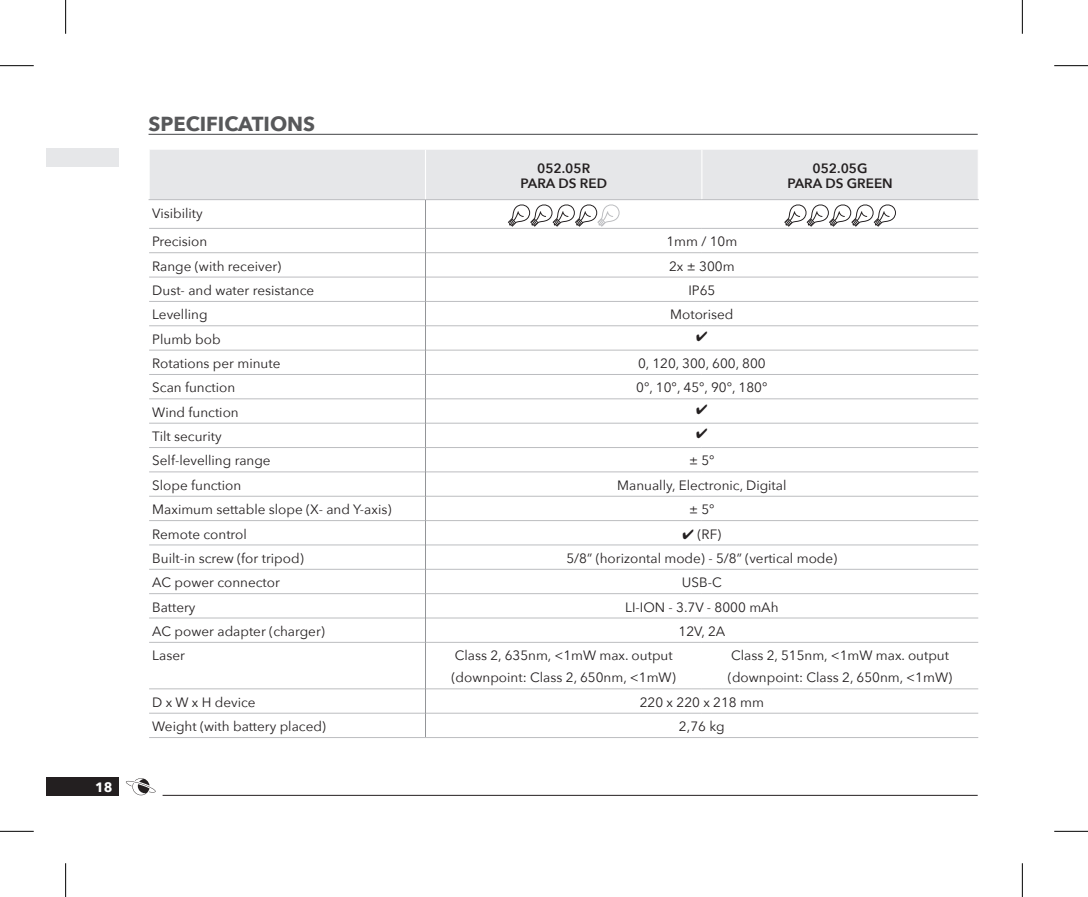
<style>
.page{position:relative;width:1088px;height:897px;background:#fff}
.page>*{position:absolute;margin:0;border:0;box-sizing:border-box;transform-origin:0 0}
.t1{font:700 20.25px "Avenir Next";color:#57585a}
.t2{font:13.5px/22.1px "Avenir Next";color:#231f20}
.t3{font:600 13.5px/15.8px "Avenir Next";color:#231f20;text-align:center}
.t4{font:700 13.5px "Avenir Next";color:#fff}
</style>
<div class="page">
<svg style="left:126px;top:778px;width:30px;height:17px"></svg>
<div style="left:47px;top:776px;width:72px;height:19px;background:#231f20"></div>
<hr style="left:163px;top:795px;width:815px;height:1px;background:#231f20">
<div style="left:47px;top:149px;width:72px;height:18px;background:#e6e7e9"></div>
<hr style="left:149px;top:134px;width:829px;height:1px;background:#57585a">
<div style="left:150px;top:150px;width:828px;height:49px;background:#e6e7e9"></div>
<hr style="left:425px;top:150px;width:1px;height:49px;background:#fff">
<hr style="left:701px;top:150px;width:1px;height:49px;background:#fff">
<hr style="left:149px;top:199px;width:276px;height:1px;background:#bcbdc0">
<hr style="left:425px;top:199px;width:277px;height:1px;background:#bcbdc0">
<hr style="left:702px;top:199px;width:277px;height:1px;background:#bcbdc0">
<hr style="left:149px;top:228px;width:276px;height:1px;background:#bcbdc0">
<hr style="left:426px;top:228px;width:276px;height:1px;background:#bcbdc0">
<hr style="left:702px;top:228px;width:276px;height:1px;background:#bcbdc0">
<hr style="left:149px;top:252px;width:276px;height:1px;background:#bcbdc0">
<hr style="left:426px;top:252px;width:276px;height:1px;background:#bcbdc0">
<hr style="left:702px;top:252px;width:276px;height:1px;background:#bcbdc0">
<hr style="left:149px;top:277px;width:276px;height:1px;background:#bcbdc0">
<hr style="left:426px;top:277px;width:276px;height:1px;background:#bcbdc0">
<hr style="left:702px;top:277px;width:276px;height:1px;background:#bcbdc0">
<hr style="left:149px;top:301px;width:276px;height:1px;background:#bcbdc0">
<hr style="left:426px;top:301px;width:276px;height:1px;background:#bcbdc0">
<hr style="left:702px;top:301px;width:276px;height:1px;background:#bcbdc0">
<hr style="left:149px;top:325px;width:276px;height:1px;background:#bcbdc0">
<hr style="left:426px;top:325px;width:276px;height:1px;background:#bcbdc0">
<hr style="left:702px;top:325px;width:276px;height:1px;background:#bcbdc0">
<hr style="left:149px;top:350px;width:276px;height:1px;background:#bcbdc0">
<hr style="left:426px;top:350px;width:276px;height:1px;background:#bcbdc0">
<hr style="left:702px;top:350px;width:276px;height:1px;background:#bcbdc0">
<hr style="left:149px;top:374px;width:276px;height:1px;background:#bcbdc0">
<hr style="left:426px;top:374px;width:276px;height:1px;background:#bcbdc0">
<hr style="left:702px;top:374px;width:276px;height:1px;background:#bcbdc0">
<hr style="left:149px;top:398px;width:276px;height:1px;background:#bcbdc0">
<hr style="left:426px;top:398px;width:276px;height:1px;background:#bcbdc0">
<hr style="left:702px;top:398px;width:276px;height:1px;background:#bcbdc0">
<hr style="left:149px;top:423px;width:276px;height:1px;background:#bcbdc0">
<hr style="left:426px;top:423px;width:276px;height:1px;background:#bcbdc0">
<hr style="left:702px;top:423px;width:276px;height:1px;background:#bcbdc0">
<hr style="left:149px;top:447px;width:276px;height:1px;background:#bcbdc0">
<hr style="left:426px;top:447px;width:276px;height:1px;background:#bcbdc0">
<hr style="left:702px;top:447px;width:276px;height:1px;background:#bcbdc0">
<hr style="left:149px;top:471px;width:276px;height:1px;background:#bcbdc0">
<hr style="left:426px;top:471px;width:276px;height:1px;background:#bcbdc0">
<hr style="left:702px;top:471px;width:276px;height:1px;background:#bcbdc0">
<hr style="left:149px;top:496px;width:276px;height:1px;background:#bcbdc0">
<hr style="left:426px;top:496px;width:276px;height:1px;background:#bcbdc0">
<hr style="left:702px;top:496px;width:276px;height:1px;background:#bcbdc0">
<hr style="left:149px;top:520px;width:276px;height:1px;background:#bcbdc0">
<hr style="left:426px;top:520px;width:276px;height:1px;background:#bcbdc0">
<hr style="left:702px;top:520px;width:276px;height:1px;background:#bcbdc0">
<hr style="left:149px;top:544px;width:276px;height:1px;background:#bcbdc0">
<hr style="left:426px;top:544px;width:276px;height:1px;background:#bcbdc0">
<hr style="left:702px;top:544px;width:276px;height:1px;background:#bcbdc0">
<hr style="left:149px;top:569px;width:276px;height:1px;background:#bcbdc0">
<hr style="left:426px;top:569px;width:276px;height:1px;background:#bcbdc0">
<hr style="left:702px;top:569px;width:276px;height:1px;background:#bcbdc0">
<hr style="left:149px;top:593px;width:276px;height:1px;background:#bcbdc0">
<hr style="left:426px;top:593px;width:276px;height:1px;background:#bcbdc0">
<hr style="left:702px;top:593px;width:276px;height:1px;background:#bcbdc0">
<hr style="left:149px;top:617px;width:276px;height:1px;background:#bcbdc0">
<hr style="left:426px;top:617px;width:276px;height:1px;background:#bcbdc0">
<hr style="left:702px;top:617px;width:276px;height:1px;background:#bcbdc0">
<hr style="left:149px;top:642px;width:276px;height:1px;background:#bcbdc0">
<hr style="left:426px;top:642px;width:276px;height:1px;background:#bcbdc0">
<hr style="left:702px;top:642px;width:276px;height:1px;background:#bcbdc0">
<hr style="left:149px;top:688px;width:276px;height:1px;background:#bcbdc0">
<hr style="left:426px;top:688px;width:276px;height:1px;background:#bcbdc0">
<hr style="left:702px;top:688px;width:276px;height:1px;background:#bcbdc0">
<hr style="left:149px;top:713px;width:276px;height:1px;background:#bcbdc0">
<hr style="left:426px;top:713px;width:276px;height:1px;background:#bcbdc0">
<hr style="left:702px;top:713px;width:276px;height:1px;background:#bcbdc0">
<hr style="left:149px;top:737px;width:276px;height:1px;background:#bcbdc0">
<hr style="left:425px;top:737px;width:277px;height:1px;background:#bcbdc0">
<hr style="left:702px;top:737px;width:276px;height:1px;background:#bcbdc0">
<svg style="left:425px;top:200px;width:1px;height:442px"></svg>
<hr style="left:425px;top:642px;width:1px;height:47px;background:#939598">
<svg style="left:425px;top:689px;width:1px;height:48px"></svg>
<svg style="left:508px;top:204px;width:112px;height:23px"></svg>
<svg style="left:784px;top:204px;width:112px;height:23px"></svg>
<hr style="left:0;top:65px;width:34px;height:1px;background:#000">
<hr style="left:1054px;top:65px;width:34px;height:1px;background:#000">
<hr style="left:0;top:831px;width:34px;height:1px;background:#000">
<hr style="left:1054px;top:831px;width:34px;height:1px;background:#000">
<hr style="left:65px;top:0;width:1px;height:34px;background:#000">
<hr style="left:65px;top:863px;width:1px;height:34px;background:#000">
<hr style="left:1022px;top:0;width:1px;height:34px;background:#000">
<hr style="left:1022px;top:863px;width:1px;height:34px;background:#000">
<p class="t4" style="left:95px;top:775px;width:19px">18</p>
<h1 class="t1" style="left:149px;top:106px;width:168px">SPECIFICATIONS</h1>
<p class="t2" style="left:152px;top:198px;width:57px;line-height:28.3px">Visibility<br>Precision</p>
<p class="t3" style="left:520px;top:160px;width:88px">052.05R<br>PARA DS RED</p>
<p class="t3" style="left:787px;top:160px;width:107px">052.05G<br>PARA DS GREEN</p>
<p class="t2" style="left:666px;top:230px;width:72px">1mm / 10m</p>
<p class="t2" style="left:152px;top:254px;width:131px">Range (with receiver)</p>
<p class="t2" style="left:669px;top:254px;width:67px">2x ± 300m</p>
<p class="t2" style="left:152px;top:279px;width:163px">Dust- and water resistance</p>
<p class="t2" style="left:688px;top:279px;width:28px">IP65</p>
<p class="t2" style="left:152px;top:303px;width:57px">Levelling</p>
<p class="t2" style="left:670px;top:303px;width:65px">Motorised</p>
<p class="t2" style="left:152px;top:327px;width:70px">Plumb bob</p>
<p class="t2" style="left:152px;top:352px;width:130px">Rotations per minute</p>
<p class="t2" style="left:638px;top:352px;width:129px">0, 120, 300, 600, 800</p>
<p class="t2" style="left:152px;top:376px;width:84px">Scan function</p>
<p class="t2" style="left:636px;top:376px;width:133px">0°, 10°, 45°, 90°, 180°</p>
<p class="t2" style="left:152px;top:400px;width:88px">Wind function</p>
<p class="t2" style="left:152px;top:425px;width:71px">Tilt security</p>
<p class="t2" style="left:152px;top:449px;width:120px">Self-levelling range</p>
<p class="t2" style="left:689px;top:449px;width:27px">± 5°</p>
<p class="t2" style="left:152px;top:473px;width:91px">Slope function</p>
<p class="t2" style="left:617px;top:473px;width:171px">Manually, Electronic, Digital</p>
<p class="t2" style="left:152px;top:498px;width:241px">Maximum settable slope (X- and Y-axis)</p>
<p class="t2" style="left:689px;top:498px;width:27px">± 5°</p>
<p class="t2" style="left:152px;top:522px;width:96px">Remote control</p>
<p class="t2" style="left:682px;top:522px;width:40px">✔ (RF)</p>
<p class="t2" style="left:152px;top:546px;width:153px">Built-in screw (for tripod)</p>
<p class="t2" style="left:566px;top:546px;width:272px">5/8” (horizontal mode) - 5/8” (vertical mode)</p>
<p class="t2" style="left:152px;top:571px;width:129px">AC power connector</p>
<p class="t2" style="left:682px;top:571px;width:41px">USB-C</p>
<p class="t2" style="left:152px;top:595px;width:45px">Battery</p>
<p class="t2" style="left:625px;top:595px;width:155px">LI-ION - 3.7V - 8000 mAh</p>
<p class="t2" style="left:152px;top:619px;width:174px">AC power adapter (charger)</p>
<p class="t2" style="left:679px;top:619px;width:48px">12V, 2A</p>
<p class="t2" style="left:152px;top:644px;width:34px">Laser</p>
<p class="t2" style="left:452px;top:644px;width:226px">Class 2, 635nm, &lt;1mW max. output (downpoint: Class 2, 650nm, &lt;1mW)</p>
<p class="t2" style="left:728px;top:644px;width:226px">Class 2, 515nm, &lt;1mW max. output (downpoint: Class 2, 650nm, &lt;1mW)</p>
<p class="t2" style="left:152px;top:690px;width:105px">D x W x H device</p>
<p class="t2" style="left:640px;top:690px;width:126px">220 x 220 x 218 mm</p>
<p class="t2" style="left:152px;top:715px;width:175px">Weight (with battery placed)</p>
<p class="t2" style="left:679px;top:715px;width:47px">2,76 kg</p>
</div>
